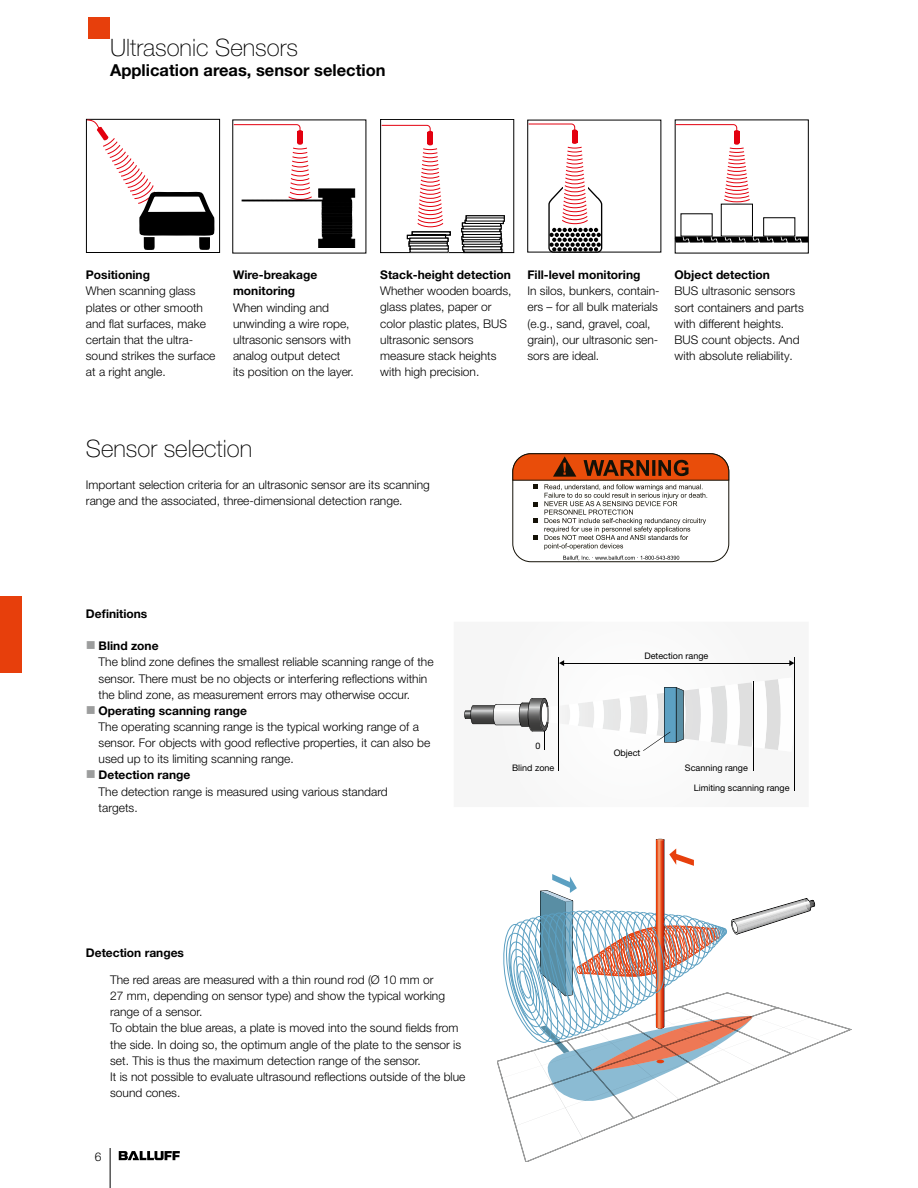
<style>
.page{position:relative;width:918px;height:1188px;background:#fff}
.page>*{position:absolute;margin:0;border:0;box-sizing:border-box;transform-origin:0 0}
.t1{font:100 24px "Helvetica Neue LT Pro";color:#000}
.t2{font:700 16.5px "Helvetica Neue LT Pro";color:#000}
.t3{font:300 12px/16.2px "Helvetica Neue LT Pro";color:#000}
.t4{font:700 12px/16.2px "Helvetica Neue LT Pro";color:#000}
.t5{font:9px "Helvetica Neue LT Pro";color:#000}
.s1{color:#9c9d9d}
.s2{font-weight:700}
</style>
<div class="page">
<svg style="left:497px;top:1020px;width:354px;height:142px"></svg>
<svg style="left:500px;top:839px;width:322px;height:300px"></svg>
<img style="left:685px;top:689px;width:14px;height:51px">
<svg style="left:778px;top:680px;width:3px;height:69px"></svg>
<svg style="left:752px;top:681px;width:15px;height:67px"></svg>
<svg style="left:725px;top:684px;width:15px;height:61px"></svg>
<svg style="left:699px;top:687px;width:14px;height:55px"></svg>
<svg style="left:619px;top:697px;width:12px;height:35px"></svg>
<svg style="left:593px;top:700px;width:11px;height:29px"></svg>
<svg style="left:569px;top:703px;width:10px;height:23px"></svg>
<hr style="left:562px;top:663px;width:230px;height:1px;background:#000">
<svg style="left:560px;top:660px;width:4px;height:6px"></svg>
<svg style="left:789px;top:660px;width:5px;height:6px"></svg>
<hr style="left:753px;top:682px;width:1px;height:89px;background:#000">
<hr style="left:794px;top:658px;width:1px;height:133px;background:#000">
<hr style="left:559px;top:658px;width:1px;height:113px;background:#000">
<svg style="left:464px;top:698px;width:95px;height:52px"></svg>
<svg style="left:643px;top:687px;width:42px;height:64px"></svg>
<div style="left:297px;top:131px;width:6px;height:12px;background:#e3000f"></div>
<svg style="left:233px;top:124px;width:70px;height:9px"></svg>
<div style="left:323px;top:195px;width:28px;height:50px;background:#000;border:1px solid #000"></div>
<div style="left:318px;top:189px;width:37px;height:9px;background:#000;border:1px solid #000"></div>
<div style="left:318px;top:239px;width:37px;height:9px;background:#000;border:1px solid #000"></div>
<svg style="left:242px;top:143px;width:110px;height:94px"></svg>
<div style="left:572px;top:131px;width:5px;height:11px;background:#e3000f"></div>
<svg style="left:548px;top:141px;width:55px;height:112px"></svg>
<svg style="left:528px;top:123px;width:49px;height:9px"></svg>
<div style="left:86px;top:119px;width:134px;height:134px;border:1px solid #000"></div>
<svg style="left:86px;top:119px;width:133px;height:132px"></svg>
<div style="left:734px;top:131px;width:5px;height:12px;background:#e3000f"></div>
<svg style="left:724px;top:142px;width:26px;height:61px"></svg>
<svg style="left:675px;top:124px;width:64px;height:9px"></svg>
<svg style="left:675px;top:236px;width:133px;height:7px"></svg>
<div style="left:763px;top:217px;width:32px;height:20px;border:1px solid #000"></div>
<div style="left:721px;top:204px;width:32px;height:33px;border:1px solid #000"></div>
<div style="left:380px;top:119px;width:134px;height:134px;border:1px solid #000"></div>
<svg style="left:460px;top:215px;width:46px;height:38px"></svg>
<svg style="left:462px;top:246px;width:39px;height:4px"></svg>
<svg style="left:463px;top:243px;width:39px;height:4px"></svg>
<svg style="left:462px;top:241px;width:39px;height:4px"></svg>
<svg style="left:463px;top:238px;width:39px;height:4px"></svg>
<svg style="left:462px;top:236px;width:38px;height:4px"></svg>
<svg style="left:463px;top:235px;width:38px;height:3px"></svg>
<svg style="left:462px;top:231px;width:39px;height:4px"></svg>
<svg style="left:461px;top:228px;width:39px;height:4px"></svg>
<hr style="left:463px;top:226px;width:38px;height:3px;background:#fff">
<svg style="left:462px;top:223px;width:39px;height:4px"></svg>
<svg style="left:465px;top:220px;width:39px;height:4px"></svg>
<svg style="left:466px;top:215px;width:39px;height:3px"></svg>
<hr style="left:466px;top:218px;width:39px;height:3px;background:#fff">
<div style="left:427px;top:132px;width:6px;height:12px;background:#e3000f"></div>
<svg style="left:406px;top:144px;width:46px;height:109px"></svg>
<svg style="left:381px;top:124px;width:52px;height:9px"></svg>
<div style="left:0;top:596px;width:21px;height:77px;background:#e73f0c"></div>
<svg style="left:512px;top:453px;width:218px;height:97px"></svg>
<svg style="left:563px;top:556px;width:116px;height:4px"></svg>
<svg style="left:119px;top:1151px;width:61px;height:9px"></svg>
<div style="left:89px;top:18px;width:21px;height:21px;background:#e73f0c"></div>
<hr style="left:110px;top:1148px;width:1px;height:40px;background:#000">
<h1 class="t1" style="left:110px;top:33px;width:189px">Ultrasonic Sensors</h1>
<h2 class="t2" style="left:110px;top:59px;width:277px">Application areas, sensor selection</h2>
<p class="t4" style="left:86px;top:266px;width:66px">Positioning</p>
<p class="t3" style="left:86px;top:283px;width:131px">When scanning glass plates or other smooth and flat surfaces, make certain that the ultra&shy;sound strikes the surface at a right angle.</p>
<p class="t4" style="left:233px;top:267px;width:86px">Wire-breakage monitoring</p>
<p class="t3" style="left:233px;top:299px;width:122px">When winding and unwinding a wire rope, ultrasonic sensors with analog output detect its position on the layer.</p>
<p class="t4" style="left:380px;top:266px;width:132px">Stack-height detection</p>
<p class="t3" style="left:380px;top:283px;width:133px">Whether wooden boards, glass plates, paper or color plastic plates, BUS ultrasonic sensors measure stack heights with high precision.</p>
<p class="t4" style="left:527px;top:266px;width:115px">Fill-level monitoring</p>
<p class="t3" style="left:527px;top:283px;width:134px">In silos, bunkers, contain&shy;ers – for all bulk materials (e.g., sand, gravel, coal, grain), our ultrasonic sen&shy;sors are ideal.</p>
<p class="t4" style="left:675px;top:267px;width:97px">Object detection</p>
<p class="t3" style="left:675px;top:283px;width:131px">BUS ultrasonic sensors sort containers and parts with different heights.<br>BUS count objects. And with absolute reliability.</p>
<h1 class="t1" style="left:86px;top:434px;width:168px">Sensor selection</h1>
<p class="t3" style="left:86px;top:476px;width:346px">Important selection criteria for an ultrasonic sensor are its scanning range and the associated, three-dimensional detection range.</p>
<p class="t4" style="left:86px;top:605px;width:63px">Definitions</p>
<p class="t3" style="left:99px;top:638px;width:336px;text-indent:-13px"><span class="s1">■</span> <span class="s2">Blind zone<br></span>The blind zone defines the smallest reliable scanning range of the sensor. There must be no objects or interfering reflections within the blind zone, as measurement errors may otherwise occur.</p>
<p class="t3" style="left:99px;top:702px;width:333px;text-indent:-13px"><span class="s1">■</span> <span class="s2">Operating scanning range<br></span>The operating scanning range is the typical working range of a sensor. For objects with good reflective properties, it can also be used up to its limiting scanning range.</p>
<p class="t3" style="left:99px;top:767px;width:291px;text-indent:-13px"><span class="s1">■</span> <span class="s2">Detection range<br></span>The detection range is measured using various standard targets.</p>
<p class="t5" style="left:536px;top:741px;width:7px">0</p>
<p class="t5" style="left:512px;top:762px;width:44px">Blind zone</p>
<p class="t4" style="left:86px;top:944px;width:100px">Detection ranges</p>
<p class="t3" style="left:110px;top:971px;width:357px">The red areas are measured with a thin round rod (Ø 10 mm or<br>27 mm, depending on sensor type) and show the typical working range of a sensor.<br>To obtain the blue areas, a plate is moved into the sound fields from the side. In doing so, the optimum angle of the plate to the sensor is set. This is thus the maximum detection range of the sensor.<br>It is not possible to evaluate ultrasound reflections outside of the blue sound cones.</p>
<p class="t3" style="left:95px;top:1148px;width:8px">6</p>
<p class="t5" style="left:644px;top:650px;width:66px">Detection range</p>
<p class="t5" style="left:614px;top:748px;width:28px">Object</p>
<p class="t5" style="left:685px;top:762px;width:65px">Scanning range</p>
<p class="t5" style="left:694px;top:783px;width:97px">Limiting scanning range</p>
</div>
